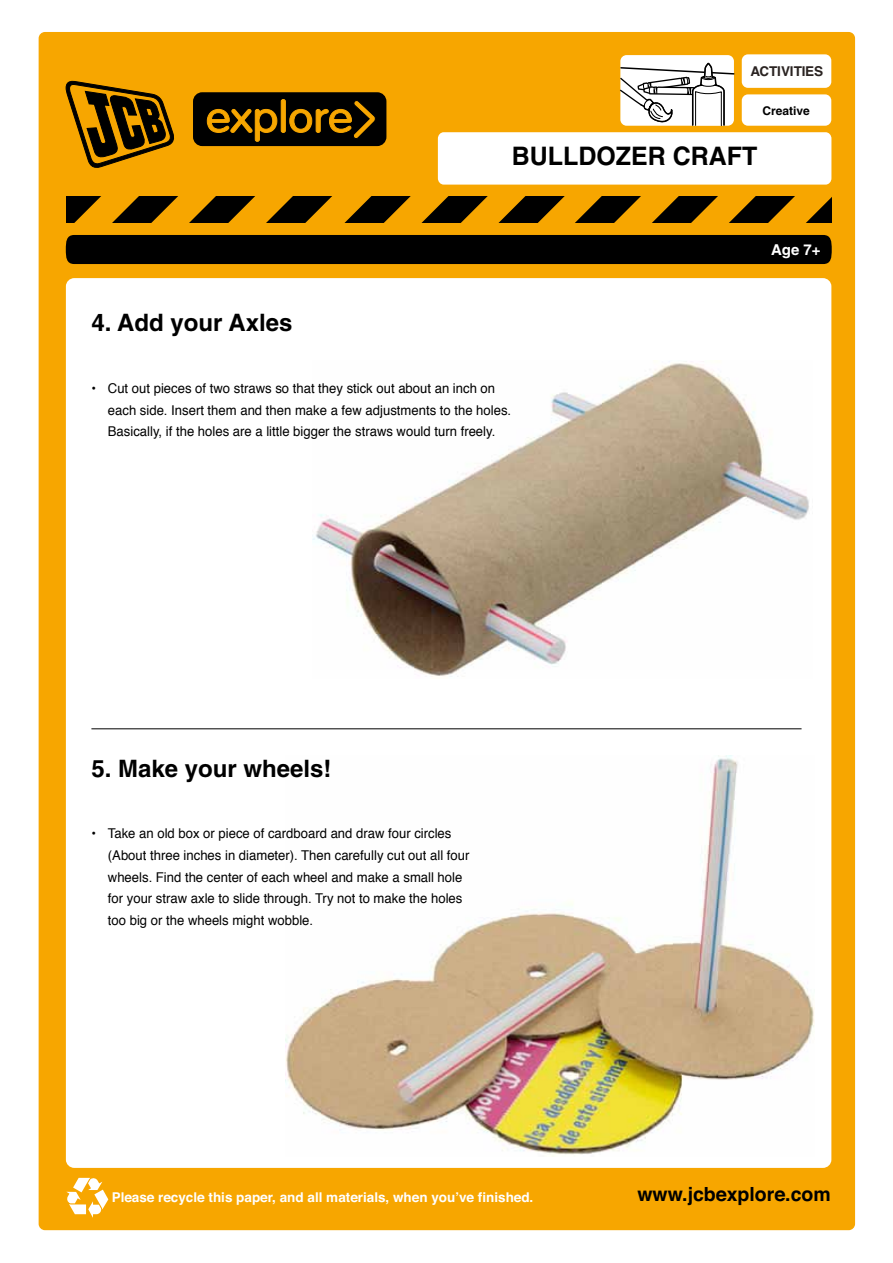
<style>
.page{position:relative;width:893px;height:1263px;background:#fff}
.page>*{position:absolute;margin:0;border:0;box-sizing:border-box;transform-origin:0 0}
.t1{font:700 25.5px "Helvetica";color:#000}
.t2{font:700 24px "Helvetica";color:#000}
.t3{font:700 19.5px "Helvetica";color:#000}
.t4{font:700 15px "Helvetica";color:#fff}
.t5{font:13.5px/21.8px "Helvetica";color:#000}
.t6{font:700 13.5px "Helvetica";color:#fff}
.t7{font:700 13.5px "Helvetica";letter-spacing:-.005em;color:#2a2321}
.t8{font:700 12px "Helvetica";color:#000}
</style>
<div class="page">
<div style="left:39px;top:32px;width:816px;height:1198px;background:#f7a600;border-radius:6px"></div>
<div style="left:66px;top:278px;width:765px;height:890px;background:#fff;border-radius:8px"></div>
<svg style="left:66px;top:196px;width:765px;height:27px"></svg>
<svg style="left:66px;top:1177px;width:42px;height:41px"></svg>
<div style="left:193px;top:92px;width:193px;height:54px;background:#000;border-radius:9px"></div>
<svg style="left:66px;top:80px;width:108px;height:88px"></svg>
<svg style="left:207px;top:109px;width:70px;height:33px"></svg>
<hr style="left:281px;top:100px;width:4px;height:32px;background:#f7a600;border-radius:2px">
<div style="left:281px;top:99px;width:5px;height:34px;border:1px solid #f7a600;border-radius:2px"></div>
<svg style="left:289px;top:100px;width:87px;height:39px"></svg>
<div style="left:438px;top:132px;width:393px;height:53px;background:#fff;border-radius:6px"></div>
<div style="left:620px;top:55px;width:114px;height:71px;background:#fff;border-radius:6px"></div>
<div style="left:742px;top:94px;width:89px;height:32px;background:#fff;border-radius:6px"></div>
<div style="left:742px;top:54px;width:89px;height:34px;background:#fff;border-radius:6px"></div>
<div style="left:66px;top:235px;width:766px;height:29px;background:#000"></div>
<img style="left:286px;top:755px;width:529px;height:402px">
<img style="left:312px;top:361px;width:497px;height:316px">
<div style="left:84px;top:239px;width:362px;height:23px;background:#000;border-radius:9px"></div>
<svg style="left:620px;top:64px;width:115px;height:62px"></svg>
<hr style="left:91px;top:728px;width:710px;height:1px;background:#000">
<p class="t7" style="left:750px;top:61px;width:74px">ACTIVITIES</p>
<p class="t8" style="left:762px;top:103px;width:49px">Creative</p>
<h1 class="t1" style="left:512px;top:141px;width:247px">Bulldozer Craft</h1>
<h2 class="t2" style="left:91px;top:308px;width:202px">4. Add your Axles</h2>
<p class="t5" style="left:108px;top:378px;width:405px;text-indent:-16px">• Cut out pieces of two straws so that they stick out about an inch on each side. Insert them and then make a few adjustments to the holes.<br>Basically, if the holes are a little bigger the straws would turn freely.</p>
<p class="t4" style="left:771px;top:241px;width:51px">Age 7+</p>
<h2 class="t2" style="left:91px;top:753px;width:242px">5. Make your wheels!</h2>
<p class="t5" style="left:108px;top:823px;width:363px;text-indent:-16px">• Take an old box or piece of cardboard and draw four circles (About three inches in diameter). Then carefully cut out all four wheels. Find the center of each wheel and make a small hole for your straw axle to slide through. Try not to make the holes too big or the wheels might wobble.</p>
<p class="t6" style="left:112px;top:1186px;width:423px">Please recycle this paper, and all materials, when you’ve finished.</p>
<h3 class="t3" style="left:637px;top:1179px;width:195px">www.jcbexplore.com</h3>
</div>
